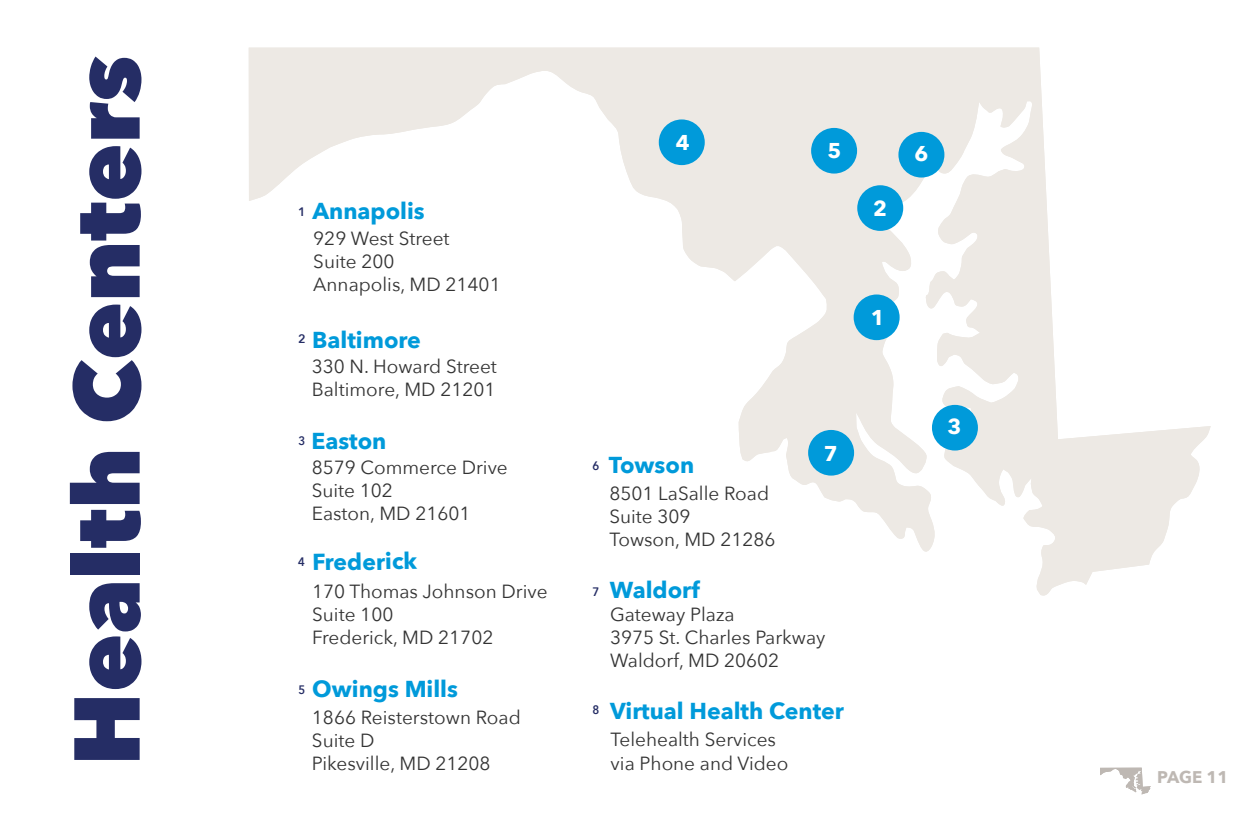
<style>
.page{position:relative;width:1260px;height:828px;background:#fff}
.page>*{position:absolute;margin:0;border:0;box-sizing:border-box;transform-origin:0 0}
.t1{font:800 92.2px "Avenir Next";color:#252d65}
.t2{font:700 23px "Avenir Next";color:#009ada}
.t3{font:700 21.4px "Avenir Next";color:#fff}
.t4{font:19px/23.2px "Avenir Next";color:#333}
.t5{font:700 16.8px "Avenir Next";letter-spacing:-.01em;color:#beb8b3}
.t6{font:600 12.2px "Avenir Next";color:#252d65;scale:.91 1}
.t7{font:600 12.2px "Avenir Next";color:#252d65}
</style>
<div class="page">
<svg style="left:1100px;top:768px;width:51px;height:27px"></svg>
<svg style="left:936px;top:48px;width:275px;height:548px"></svg>
<svg style="left:249px;top:48px;width:687px;height:504px"></svg>
<div style="left:811px;top:128px;width:46px;height:46px;background:#009ada;border-radius:50%"></div>
<div style="left:898px;top:132px;width:46px;height:46px;background:#009ada;border-radius:50%"></div>
<div style="left:854px;top:295px;width:46px;height:45px;background:#009ada;border-radius:50%"></div>
<div style="left:808px;top:430px;width:46px;height:46px;background:#009ada;border-radius:50%"></div>
<div style="left:932px;top:405px;width:46px;height:46px;background:#009ada;border-radius:50%"></div>
<div style="left:857px;top:185px;width:46px;height:46px;background:#009ada;border-radius:50%"></div>
<div style="left:659px;top:119px;width:46px;height:46px;background:#009ada;border-radius:50%"></div>
<h1 class="t1" style="left:50px;top:766px;width:712px;rotate:-90deg">Health Centers</h1>
<p class="t7" style="left:298px;top:201px;width:9px">1</p>
<p class="t2" style="left:312px;top:191px;width:114px">Annapolis</p>
<p class="t4" style="left:313px;top:226px;width:189px">929 West Street<br>Suite 200<br>Annapolis, MD 21401</p>
<p class="t7" style="left:298px;top:329px;width:9px">2</p>
<p class="t2" style="left:312px;top:320px;width:110px">Baltimore</p>
<p class="t4" style="left:312px;top:353px;width:187px">330 N. Howard Street<br>Baltimore, MD 21201</p>
<p class="t6" style="left:299px;top:431px;width:9px">3</p>
<p class="t2" style="left:311px;top:421px;width:77px">Easton</p>
<p class="t4" style="left:312px;top:455px;width:198px">8579 Commerce Drive<br>Suite 102<br>Easton, MD 21601</p>
<p class="t6" style="left:298px;top:551px;width:9px">4</p>
<p class="t2" style="left:312px;top:543px;width:106px;rotate:-1deg">Frederick</p>
<p class="t4" style="left:312px;top:579px;width:237px">170 Thomas Johnson Drive<br>Suite 100<br>Frederick, MD 21702</p>
<p class="t6" style="left:299px;top:679px;width:9px">5</p>
<p class="t2" style="left:312px;top:669px;width:147px">Owings Mills</p>
<p class="t4" style="left:312px;top:705px;width:210px">1866 Reisterstown Road<br>Suite D<br>Pikesville, MD 21208</p>
<p class="t3" style="left:676px;top:124px;width:15px">4</p>
<p class="t3" style="left:828px;top:132px;width:15px">5</p>
<p class="t3" style="left:914px;top:135px;width:15px">6</p>
<p class="t3" style="left:873px;top:190px;width:15px">2</p>
<p class="t3" style="left:871px;top:299px;width:15px">1</p>
<p class="t6" style="left:593px;top:455px;width:9px">6</p>
<p class="t2" style="left:609px;top:445px;width:87px">Towson</p>
<p class="t4" style="left:609px;top:481px;width:168px">8501 LaSalle Road<br>Suite 309<br>Towson, MD 21286</p>
<p class="t3" style="left:824px;top:435px;width:15px">7</p>
<p class="t6" style="left:593px;top:581px;width:9px">7</p>
<p class="t2" style="left:610px;top:570px;width:91px">Waldorf</p>
<p class="t4" style="left:610px;top:602px;width:217px">Gateway Plaza<br>3975 St. Charles Parkway<br>Waldorf, MD 20602</p>
<p class="t6" style="left:593px;top:700px;width:9px">8</p>
<p class="t2" style="left:610px;top:691px;width:235px">Virtual Health Center</p>
<p class="t4" style="left:611px;top:727px;width:179px">Telehealth Services via Phone and Video</p>
<p class="t3" style="left:947px;top:408px;width:15px">3</p>
<p class="t5" style="left:1157px;top:763px;width:73px">PAGE 11</p>
</div>
